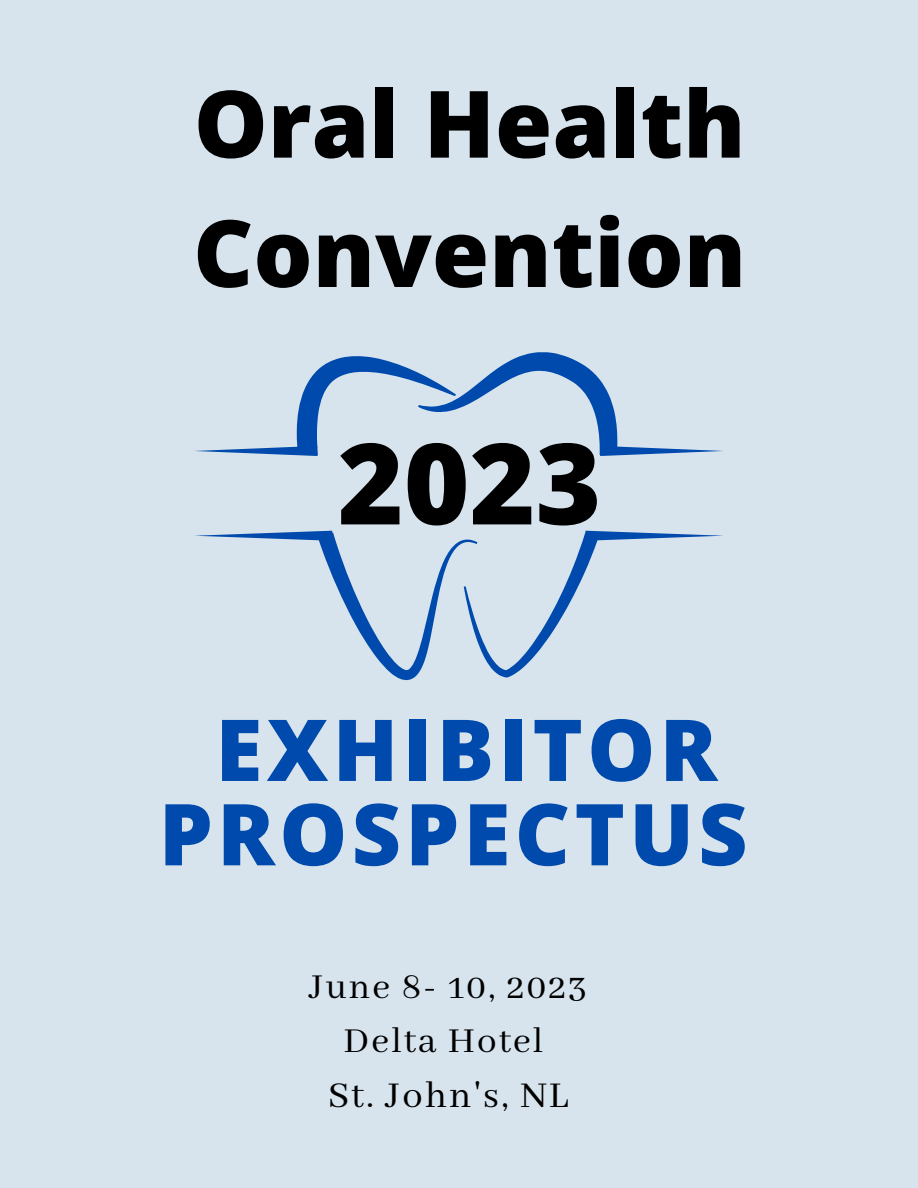
<style>
.page{position:relative;width:918px;height:1188px;background:#d7e4ed}
.page>*{position:absolute;margin:0;border:0;box-sizing:border-box;transform-origin:0 0}
.t1{font:800 112.5px "Open Sans";color:#000}
.t2{font:800 93px/129.3px "Open Sans";color:#000}
.t3{font:800 85.5px/84.3px "Open Sans";letter-spacing:.05em;color:#004aad;text-align:center}
.t4{font:40.5px "Abhaya Libre";letter-spacing:.05em;color:#000}
.t5{font:39px/54px "Abhaya Libre";letter-spacing:.05em;color:#000;text-align:center}
</style>
<div class="page">
<svg style="left:195px;top:531px;width:528px;height:149px"></svg>
<svg style="left:194px;top:352px;width:529px;height:104px"></svg>
<h2 class="t2" style="left:193px;top:57px;width:554px">Oral Health<br>Convention</h2>
<h1 class="t1" style="left:338px;top:404px;width:265px">2023</h1>
<h3 class="t3" style="left:159px;top:706px;width:590px">EXHIBITOR<br>PROSPECTUS</h3>
<p class="t5" style="left:310px;top:961px;width:279px">June 8- 10, 2023<br>Delta Hotel</p>
<p class="t4" style="left:328px;top:1073px;width:242px">St. John's, NL</p>
</div>
